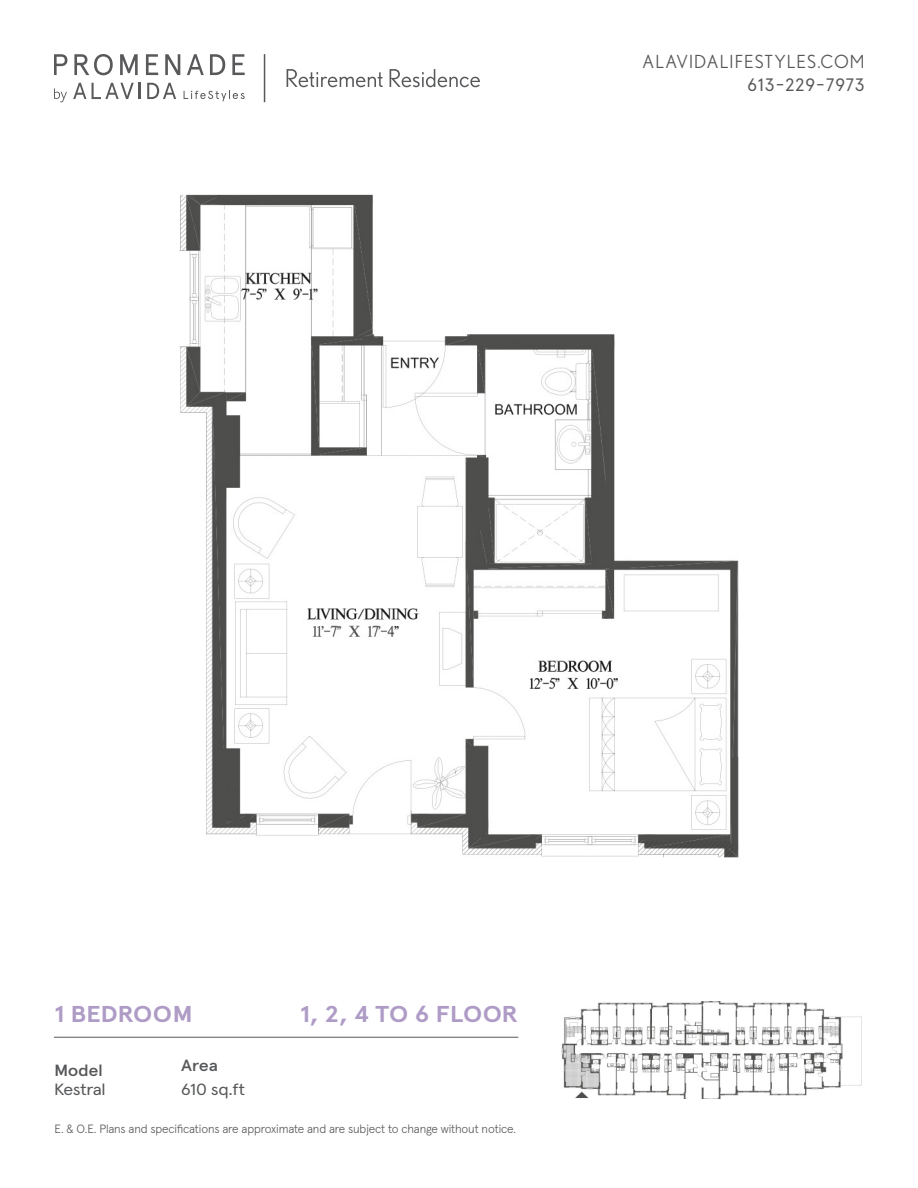
<style>
.page{position:relative;width:918px;height:1188px;background:#fff}
.page>*{position:absolute;margin:0;border:0;box-sizing:border-box;transform-origin:0 0}
.Suite_type___floor{font:700 22.95px "Apercu";letter-spacing:-.01em;color:#af9cc6;scale:1.11 1}
.t1{font:18px "Nobel";letter-spacing:.06em;color:#57585a}
.t2{font:18px "Apercu Pro";letter-spacing:.055em;color:#57585a}
.Info-body{font:16.2px "Apercu Pro";letter-spacing:-.02em;color:#57585a;scale:1.11 1}
.Info-Heading{font:500 16.2px "Apercu Pro";letter-spacing:-.02em;color:#57585a;scale:1.11 1}
.t3{font:300 12px "Apercu Pro";letter-spacing:-.01em;color:#57585a}
</style>
<div class="page">
<svg style="left:54px;top:54px;width:191px;height:21px"></svg>
<svg style="left:73px;top:83px;width:13px;height:16px"></svg>
<svg style="left:92px;top:83px;width:49px;height:16px"></svg>
<svg style="left:147px;top:83px;width:29px;height:16px"></svg>
<svg style="left:184px;top:91px;width:61px;height:10px"></svg>
<svg style="left:54px;top:88px;width:13px;height:14px"></svg>
<svg style="left:287px;top:69px;width:96px;height:18px"></svg>
<svg style="left:390px;top:69px;width:90px;height:18px"></svg>
<hr style="left:264px;top:54px;width:1px;height:48px;background:#57585a">
<hr style="left:54px;top:1037px;width:464px;height:1px;background:#57585a">
<img style="left:561px;top:1001px;width:301px;height:98px">
<img style="left:180px;top:194px;width:558px;height:663px">
<h2 class="t1" style="left:642px;top:52px;width:224px">ALAVIDALIFESTYLES.COM</h2>
<h2 class="t2" style="left:747px;top:74px;width:119px">613-229-7973</h2>
<p class="Suite_type___floor" style="left:54px;top:1000px;width:127px">1 BEDROOM</p>
<p class="Suite_type___floor" style="left:300px;top:1000px;width:198px">1, 2, 4 TO 6 FLOOR</p>
<p class="Info-Heading" style="left:181px;top:1053px;width:35px">Area</p>
<p class="Info-body" style="left:181px;top:1080px;width:59px">610 sq.ft</p>
<p class="Info-Heading" style="left:54px;top:1058px;width:46px">Model</p>
<p class="Info-body" style="left:54px;top:1080px;width:48px">Kestral</p>
<p class="t3" style="left:55px;top:1121px;width:463px">E. &amp; O.E. Plans and specifications are approximate and are subject to change without notice.</p>
</div>
